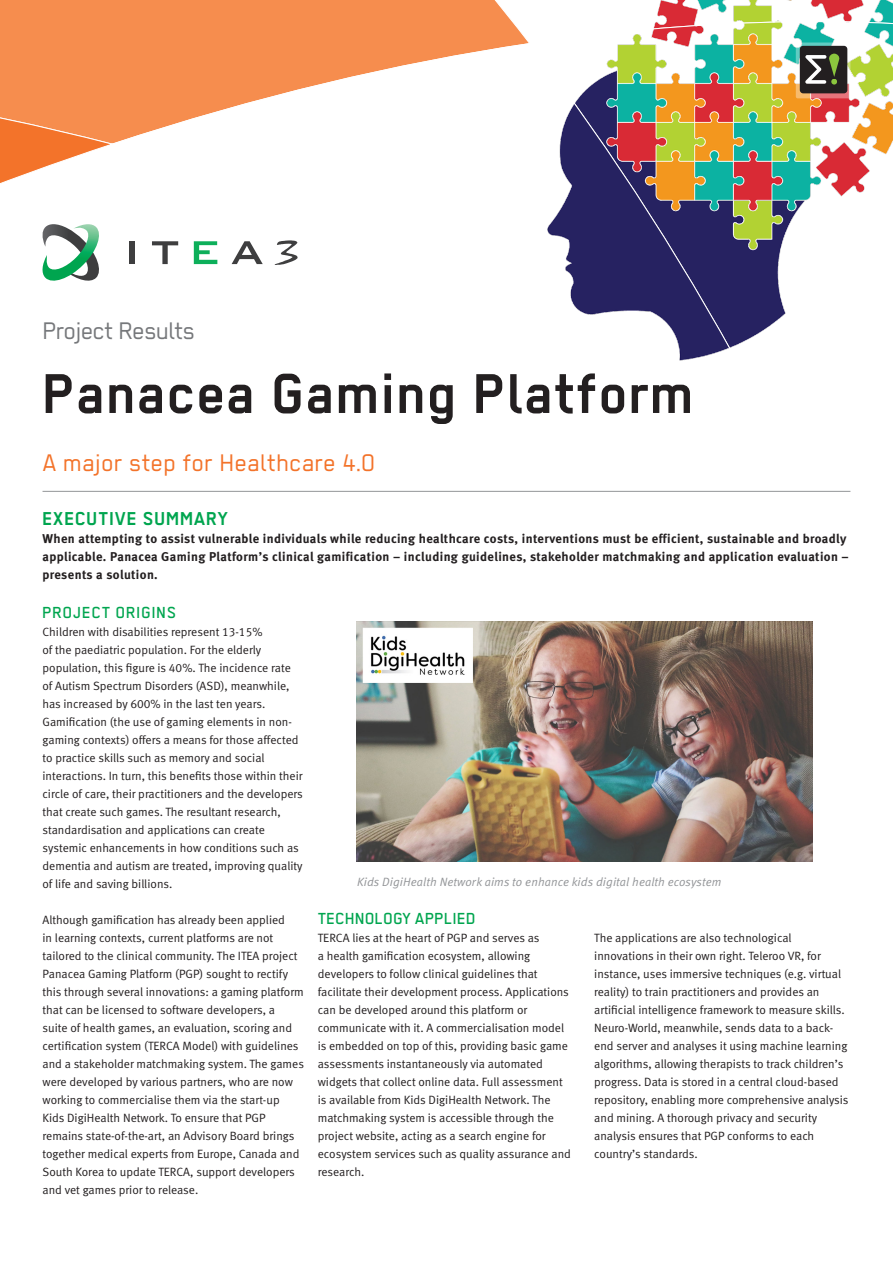
<style>
.page{position:relative;width:893px;height:1263px;background:#fff}
.page>*{position:absolute;margin:0;border:0;box-sizing:border-box;transform-origin:0 0}
.body{font:700 63px "Regular";letter-spacing:.01em;color:#231f20}
.body-2{font:27px "Regular";letter-spacing:.01em;color:#f3732a}
.body-3{font:27px "Regular";letter-spacing:-.02em;color:#76787b}
.header-1{font:700 21px "Regular";letter-spacing:.02em;color:#00a54f}
.header-1-2{font:500 18px "Regular";color:#00a54f}
.header-1-3{font:500 18px "Regular";letter-spacing:.03em;color:#00a54f}
.leader{font:12.75px/18px "Meta Bold LF";letter-spacing:.03em;color:#231f20}
.body-4{font:12px/18px "Meta Normal LF";color:#231f20}
.t1{font:italic 12px "Meta Normal LF";letter-spacing:.01em;color:#939598}
</style>
<div class="page">
<svg style="left:0;top:0;width:893px;height:361px"></svg>
<hr style="left:43px;top:491px;width:807px;height:1px;background:#939598">
<img style="left:357px;top:622px;width:455px;height:239px">
<p class="body-3" style="left:43px;top:316px;width:154px">Project Results</p>
<p class="body" style="left:43px;top:359px;width:654px">Panacea Gaming Platform</p>
<p class="body-2" style="left:43px;top:448px;width:334px">A major step for Healthcare 4.0</p>
<p class="header-1" style="left:43px;top:507px;width:187px">EXECUTIVE SUMMARY</p>
<p class="leader" style="left:43px;top:530px;width:808px">When attempting to assist vulnerable individuals while reducing healthcare costs, interventions must be efficient, sustainable and broadly applicable. Panacea Gaming Platform’s clinical gamification – including guidelines, stakeholder matchmaking and application evaluation – presents a solution.</p>
<p class="header-1-3" style="left:43px;top:602px;width:135px">PROJECT ORIGINS</p>
<p class="body-4" style="left:43px;top:622px;width:262px">Children with disabilities represent 13-15%<br>of the paediatric population. For the elderly population, this figure is 40%. The incidence rate of Autism Spectrum Disorders (ASD), meanwhile, has increased by 600% in the last ten years.<br>Gamification (the use of gaming elements in non&shy;gaming contexts) offers a means for those affected to practice skills such as memory and social interactions. In turn, this benefits those within their circle of care, their practitioners and the developers that create such games. The resultant research, standardisation and applications can create systemic enhancements in how conditions such as dementia and autism are treated, improving quality of life and saving billions.</p>
<p class="body-4" style="left:43px;top:910px;width:263px">Although gamification has already been applied<br>in learning contexts, current platforms are not tailored to the clinical community. The ITEA project Panacea Gaming Platform (PGP) sought to rectify this through several innovations: a gaming platform that can be licensed to software developers, a<br>suite of health games, an evaluation, scoring and certification system (TERCA Model) with guidelines and a stakeholder matchmaking system. The games were developed by various partners, who are now working to commercialise them via the start-up Kids DigiHealth Network. To ensure that PGP remains state-of-the-art, an Advisory Board brings together medical experts from Europe, Canada and South Korea to update TERCA, support developers and vet games prior to release.</p>
<p class="header-1-2" style="left:318px;top:908px;width:160px">TECHNOLOGY APPLIED</p>
<p class="t1" style="left:357px;top:874px;width:366px">Kids DigiHealth Network aims to enhance kids digital health ecosystem</p>
<p class="body-4" style="left:318px;top:928px;width:255px">TERCA lies at the heart of PGP and serves as<br>a health gamification ecosystem, allowing developers to follow clinical guidelines that facilitate their development process. Applications can be developed around this platform or communicate with it. A commercialisation model is embedded on top of this, providing basic game assessments instantaneously via automated widgets that collect online data. Full assessment is available from Kids DigiHealth Network. The matchmaking system is accessible through the project website, acting as a search engine for ecosystem services such as quality assurance and research.</p>
<p class="body-4" style="left:594px;top:928px;width:256px">The applications are also technological innovations in their own right. Teleroo VR, for instance, uses immersive techniques (e.g. virtual reality) to train practitioners and provides an artificial intelligence framework to measure skills.<br>Neuro-World, meanwhile, sends data to a back&shy;end server and analyses it using machine learning algorithms, allowing therapists to track children’s progress. Data is stored in a central cloud-based repository, enabling more comprehensive analysis and mining. A thorough privacy and security analysis ensures that PGP conforms to each country’s standards.</p>
</div>
